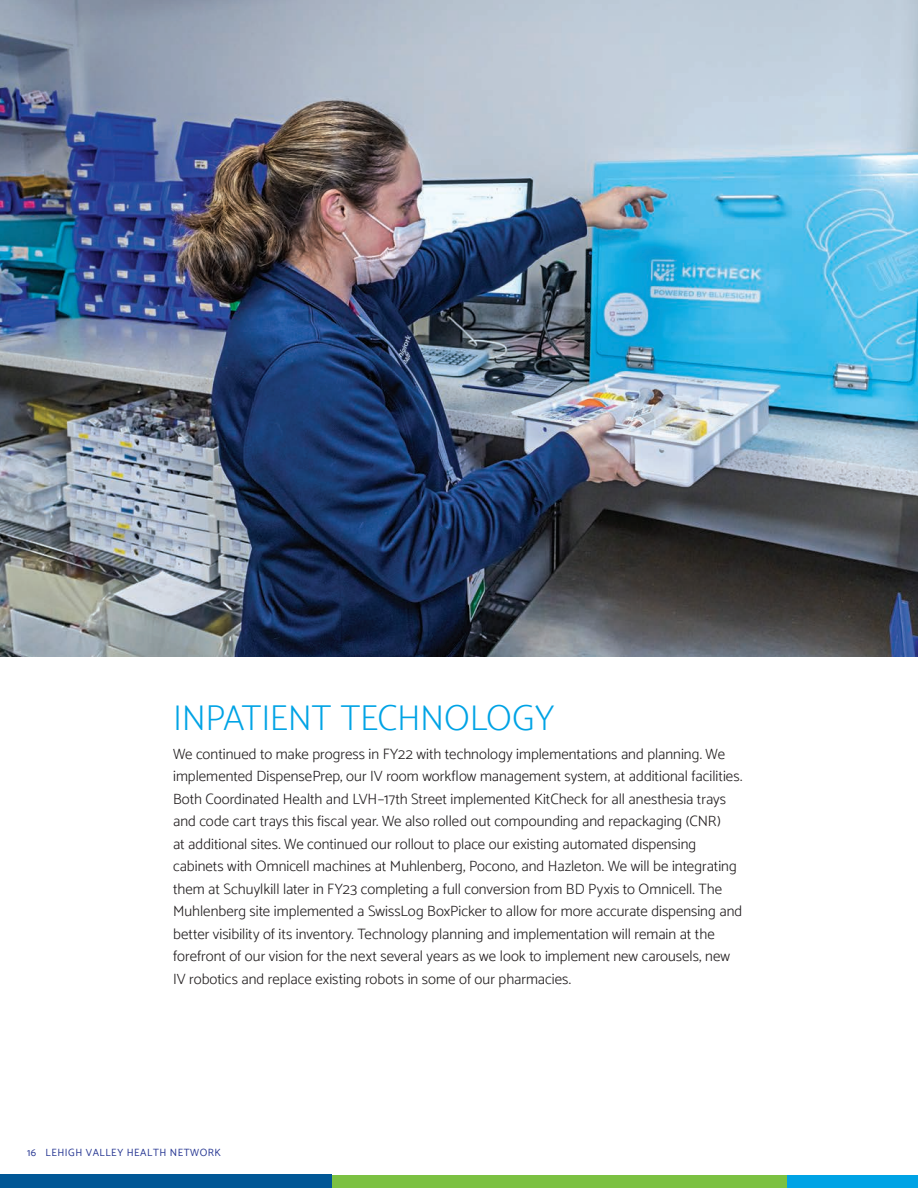
<style>
.page{position:relative;width:918px;height:1188px;background:#fff}
.page>*{position:absolute;margin:0;border:0;box-sizing:border-box;transform-origin:0 0}
.AR_Headline{font:200 36px "Catamaran";letter-spacing:-.01em;color:#00a3e5}
.AR_Body_Copy{font:300 15px/22.5px "Catamaran";color:#231f20}
.t1{font:10.5px "Catamaran";letter-spacing:.05em;color:#263692}
</style>
<div class="page">
<div style="left:332px;top:1175px;width:456px;height:13px;background:#7bc142"></div>
<div style="left:788px;top:1175px;width:130px;height:13px;background:#00a3e5"></div>
<div style="left:0;top:1175px;width:332px;height:13px;background:#015796"></div>
<img style="left:0;top:0;width:918px;height:657px">
<p class="AR_Headline" style="left:173px;top:696px;width:383px">INPATIENT TECHNOLOGY</p>
<p class="AR_Body_Copy" style="left:173px;top:743px;width:571px">We continued to make progress in FY22 with technology implementations and planning. We implemented DispensePrep, our IV room workflow management system, at additional facilities.<br>Both Coordinated Health and LVH–17th Street implemented KitCheck for all anesthesia trays and code cart trays this fiscal year. We also rolled out compounding and repackaging (CNR)<br>at additional sites. We continued our rollout to place our existing automated dispensing cabinets with Omnicell machines at Muhlenberg, Pocono, and Hazleton. We will be integrating them at Schuylkill later in FY23 completing a full conversion from BD Pyxis to Omnicell. The Muhlenberg site implemented a SwissLog BoxPicker to allow for more accurate dispensing and better visibility of its inventory. Technology planning and implementation will remain at the forefront of our vision for the next several years as we look to implement new carousels, new IV robotics and replace existing robots in some of our pharmacies.</p>
<p class="t1" style="left:27px;top:1146px;width:196px">16 LEHIGH VALLEY HEALTH NETWORK</p>
</div>
